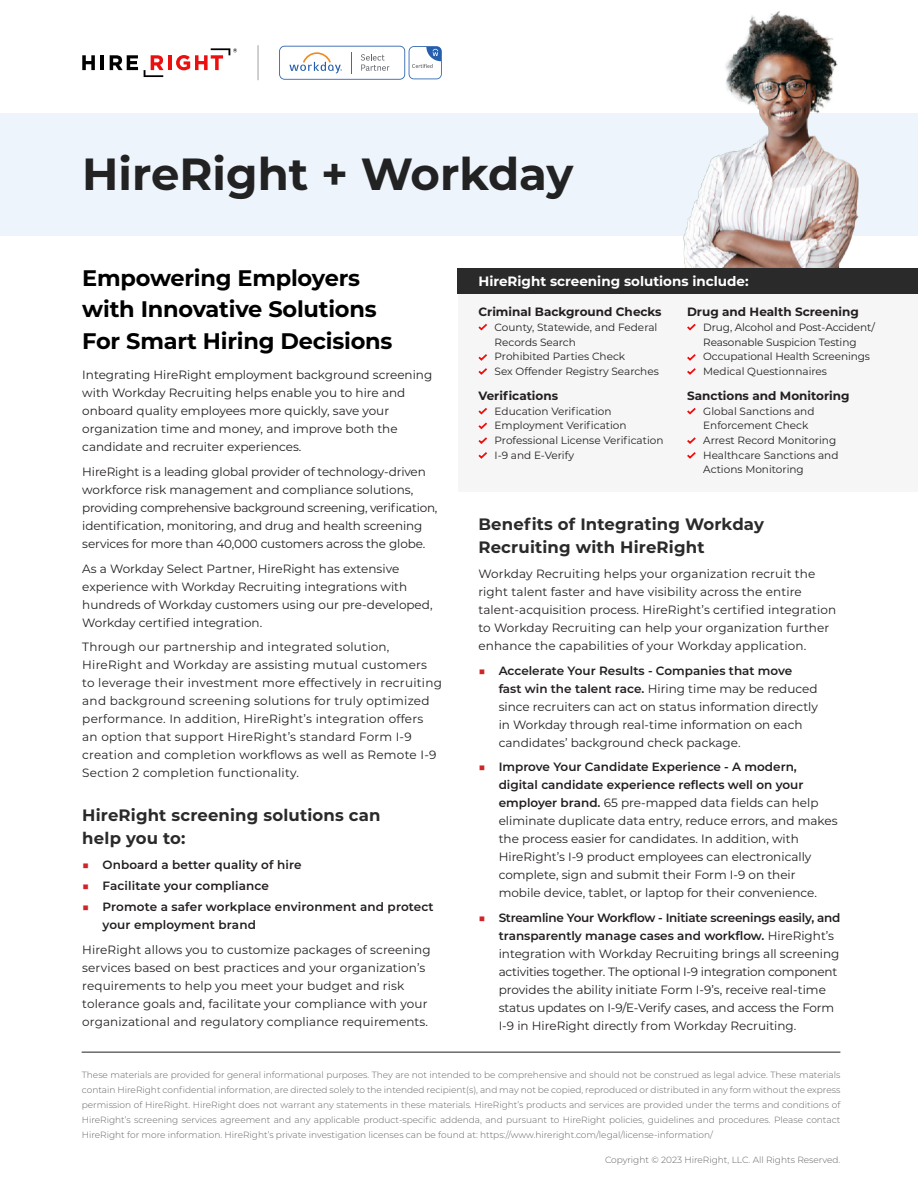
<style>
.page{position:relative;width:918px;height:1188px;background:#fff}
.page>*{position:absolute;margin:0;border:0;box-sizing:border-box;transform-origin:0 0}
.t1{font:700 45px "Montserrat";color:#222}
.t2{font:700 22.5px/31.5px "Montserrat";letter-spacing:-.01em;color:#000}
.t3{font:700 16.5px/23.1px "Montserrat";letter-spacing:.01em;color:#2a2a2a}
.t4{font:700 13.5px "Montserrat";color:#fff}
.t5{font:12px/18px "Montserrat";color:#231f20}
.t6{font:12px/18px "Montserrat";letter-spacing:.02em;color:#231f20}
.t7{font:600 12px/18px "Montserrat";letter-spacing:.01em;color:#231f20}
.t8{font:700 12px "Montserrat";color:#231f20}
.t9{font:10.5px/14.7px "Montserrat";color:#231f20}
.t10{font:300 9px/15px "Montserrat";color:#636366;text-align:justify}
.s1{font-weight:300;color:#d1232a}
.s2{font-weight:600}
</style>
<div class="page">
<hr style="left:82px;top:1052px;width:758px;height:1px;background:#231f20">
<div style="left:0;top:113px;width:918px;height:123px;background:#edf4fc"></div>
<hr style="left:258px;top:45px;width:1px;height:35px;background:#777">
<svg style="left:82px;top:55px;width:13px;height:15px"></svg>
<hr style="left:101px;top:55px;width:3px;height:15px;background:#000">
<svg style="left:110px;top:55px;width:28px;height:15px"></svg>
<svg style="left:144px;top:55px;width:20px;height:22px"></svg>
<hr style="left:168px;top:55px;width:3px;height:15px;background:#eb0f0f">
<svg style="left:176px;top:48px;width:61px;height:22px"></svg>
<svg style="left:279px;top:46px;width:163px;height:34px"></svg>
<img style="left:645px;top:11px;width:254px;height:258px">
<div style="left:458px;top:269px;width:460px;height:223px;background:#f6f6f6"></div>
<svg style="left:478px;top:324px;width:9px;height:7px"></svg>
<div style="left:458px;top:269px;width:460px;height:25px;background:#2a2a2a"></div>
<svg style="left:478px;top:354px;width:9px;height:21px"></svg>
<svg style="left:478px;top:408px;width:9px;height:51px"></svg>
<svg style="left:687px;top:323px;width:9px;height:8px"></svg>
<svg style="left:687px;top:354px;width:9px;height:21px"></svg>
<svg style="left:687px;top:408px;width:9px;height:7px"></svg>
<svg style="left:687px;top:437px;width:9px;height:22px"></svg>
<p class="t1" style="left:82px;top:141px;width:493px">HireRight + Workday</p>
<p class="t2" style="left:82px;top:261px;width:312px">Empowering Employers with Innovative Solutions<br>For Smart Hiring Decisions</p>
<p class="t5" style="left:82px;top:366px;width:352px">Integrating HireRight employment background screening with Workday Recruiting helps enable you to hire and onboard quality employees more quickly, save your organization time and money, and improve both the candidate and recruiter experiences.</p>
<p class="t5" style="left:82px;top:462px;width:357px">HireRight is a leading global provider of technology-driven workforce risk management and compliance solutions, providing comprehensive background screening, verification, identification, monitoring, and drug and health screening services for more than 40,000 customers across the globe.</p>
<p class="t5" style="left:82px;top:559px;width:352px">As a Workday Select Partner, HireRight has extensive experience with Workday Recruiting integrations with hundreds of Workday customers using our pre-developed, Workday certified integration.</p>
<p class="t6" style="left:82px;top:638px;width:361px">Through our partnership and integrated solution, HireRight and Workday are assisting mutual customers to leverage their investment more effectively in recruiting and background screening solutions for truly optimized performance. In addition, HireRight’s integration offers<br>an option that support HireRight’s standard Form I-9 creation and completion workflows as well as Remote I-9<br>Section 2 completion functionality.</p>
<p class="t3" style="left:82px;top:803px;width:300px">HireRight screening solutions can help you to:</p>
<p class="t7" style="left:82px;top:855px;width:221px"><span class="s1">■</span> Onboard a better quality of hire</p>
<p class="t7" style="left:82px;top:876px;width:188px"><span class="s1">■</span> Facilitate your compliance</p>
<p class="t7" style="left:103px;top:897px;width:333px;text-indent:-20px"><span class="s1">■</span> Promote a safer workplace environment and protect your employment brand</p>
<p class="t5" style="left:82px;top:940px;width:350px">HireRight allows you to customize packages of screening services based on best practices and your organization’s requirements to help you meet your budget and risk tolerance goals and, facilitate your compliance with your organizational and regulatory compliance requirements.</p>
<p class="t4" style="left:478px;top:272px;width:272px">HireRight screening solutions include:</p>
<p class="t8" style="left:478px;top:303px;width:185px">Criminal Background Checks</p>
<p class="t9" style="left:495px;top:319px;width:164px">County, Statewide, and Federal<br>Records Search</p>
<p class="t9" style="left:495px;top:349px;width:132px">Prohibited Parties Check</p>
<p class="t9" style="left:495px;top:363px;width:166px">Sex Offender Registry Searches</p>
<p class="t8" style="left:478px;top:387px;width:81px">Verifications</p>
<p class="t9" style="left:495px;top:403px;width:118px">Education Verification</p>
<p class="t9" style="left:495px;top:418px;width:134px">Employment Verification</p>
<p class="t9" style="left:495px;top:433px;width:170px">Professional License Verification</p>
<p class="t9" style="left:495px;top:447px;width:81px">I-9 and E-Verify</p>
<p class="t8" style="left:687px;top:303px;width:173px">Drug and Health Screening</p>
<p class="t9" style="left:703px;top:319px;width:173px">Drug, Alcohol and Post-Accident/<br>Reasonable Suspicion Testing</p>
<p class="t9" style="left:703px;top:349px;width:168px">Occupational Health Screenings</p>
<p class="t9" style="left:703px;top:363px;width:125px">Medical Questionnaires</p>
<p class="t8" style="left:687px;top:387px;width:164px">Sanctions and Monitoring</p>
<p class="t9" style="left:703px;top:403px;width:113px">Global Sanctions and<br>Enforcement Check</p>
<p class="t9" style="left:703px;top:433px;width:134px">Arrest Record Monitoring</p>
<p class="t9" style="left:703px;top:447px;width:137px">Healthcare Sanctions and<br>Actions Monitoring</p>
<p class="t3" style="left:478px;top:512px;width:287px">Benefits of Integrating Workday<br>Recruiting with HireRight</p>
<p class="t5" style="left:478px;top:564px;width:359px">Workday Recruiting helps your organization recruit the right talent faster and have visibility across the entire talent-acquisition process. HireRight’s certified integration to Workday Recruiting can help your organization further enhance the capabilities of your Workday application.</p>
<p class="t5" style="left:499px;top:661px;width:321px;text-indent:-20px"><span class="s1">■</span> <span class="s2">Accelerate Your Results - Companies that move fast win the talent race.</span> Hiring time may be reduced since recruiters can act on status information directly in Workday through real-time information on each candidates’ background check package.</p>
<p class="t5" style="left:499px;top:758px;width:340px;text-indent:-20px"><span class="s1">■</span> <span class="s2">Improve Your Candidate Experience - A modern, digital candidate experience reflects well on your employer brand.</span> 65 pre-mapped data fields can help eliminate duplicate data entry, reduce errors, and makes the process easier for candidates. In addition, with HireRight’s I-9 product employees can electronically complete, sign and submit their Form I-9 on their mobile device, tablet, or laptop for their convenience.</p>
<p class="t5" style="left:499px;top:909px;width:343px;text-indent:-20px"><span class="s1">■</span> <span class="s2">Streamline Your Workflow - Initiate screenings easily, and transparently manage cases and workflow.</span> HireRight’s integration with Workday Recruiting brings all screening activities together. The optional I-9 integration component provides the ability initiate Form I-9’s, receive real-time status updates on I-9/E-Verify cases, and access the Form I-9 in HireRight directly from Workday Recruiting.</p>
<p class="t10" style="left:82px;top:1067px;width:760px">These materials are provided for general informational purposes. They are not intended to be comprehensive and should not be construed as legal advice. These materials contain HireRight confidential information, are directed solely to the intended recipient(s), and may not be copied, reproduced or distributed in any form without the express permission of HireRight. HireRight does not warrant any statements in these materials. HireRight’s products and services are provided under the terms and conditions of HireRight’s screening services agreement and any applicable product-specific addenda, and pursuant to HireRight policies, guidelines and procedures. Please contact HireRight for more information. HireRight’s private investigation licenses can be found at: https://www.hireright.com/legal/license-information/</p>
<p class="t10" style="left:605px;top:1152px;width:237px">Copyright © 2023 HireRight, LLC. All Rights Reserved.</p>
</div>
